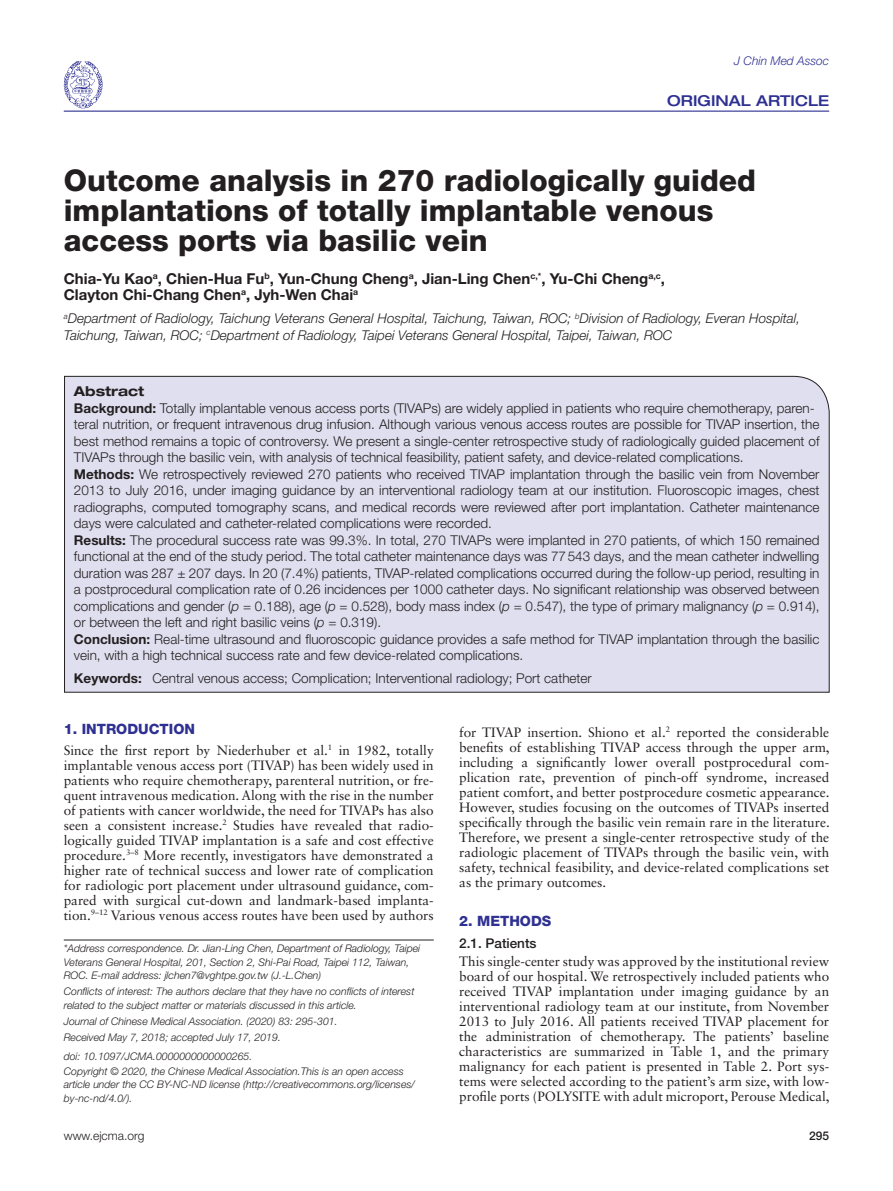
<style>
.page{position:relative;width:893px;height:1191px;background:#fff}
.page>*{position:absolute;margin:0;border:0;box-sizing:border-box;transform-origin:0 0}
.t1{font:800 30px/30px "Helvetica Neue LT Std";color:#231f20}
.t2{font:700 15px/16.5px "Helvetica Neue LT Std";color:#231f20}
.t3{font:500 expanded 15px "Helvetica Neue LT Std";color:#2e3092}
.t4{font:800 14.25px "Helvetica Neue LT Std";color:#2e3092}
.t5{font:13.5px/15px "Sabon LT Std";color:#231f20;text-align:justify}
.t6{font:300 13.5px/16.5px "Helvetica Neue LT Std";color:#231f20}
.t7{font:italic 300 13.5px/16.5px "Helvetica Neue LT Std";color:#231f20}
.t8{font:500 13.5px "Helvetica Neue LT Std";color:#231f20}
.t9{font:italic 300 12px "Helvetica Neue LT Std";color:#2e3092}
.t10{font:300 12px "Helvetica Neue LT Std";color:#231f20}
.t11{font:500 12px "Helvetica Neue LT Std";color:#231f20}
.t12{font:italic 300 10.5px/13.5px "Helvetica Neue LT Std";color:#231f20}
.s1{font-weight:700;font-stretch:expanded}
.s2{font-weight:700}
.s3{font-style:italic}
</style>
<div class="page">
<hr style="left:64px;top:111px;width:765px;height:1px;background:#2e3092">
<svg style="left:64px;top:61px;width:39px;height:47px"></svg>
<hr style="left:64px;top:939px;width:370px;height:1px;background:#231f20">
<div style="left:64px;top:375px;width:766px;height:318px;background:#e0dfef"></div>
<p class="t9" style="left:734px;top:54px;width:96px">J Chin Med Assoc</p>
<p class="t3" style="left:667px;top:91px;width:163px">ORIGINAL ARTICLE</p>
<h1 class="t1" style="left:64px;top:166px;width:694px">Outcome analysis in 270 radiologically guided implantations of totally implantable venous access ports via basilic vein</h1>
<p class="t2" style="left:64px;top:270px;width:603px">Chia-Yu Kao<sup>a</sup>, Chien-Hua Fu<sup>b</sup>, Yun-Chung Cheng<sup>a</sup>, Jian-Ling Chen<sup>c,*</sup>, Yu-Chi Cheng<sup>a,c</sup>,<br>Clayton Chi-Chang Chen<sup>a</sup>, Jyh-Wen Chai<sup>a</sup></p>
<p class="t7" style="left:64px;top:310px;width:738px"><sup>a</sup>Department of Radiology, Taichung Veterans General Hospital, Taichung, Taiwan, ROC; <sup>b</sup>Division of Radiology, Everan Hospital,<br>Taichung, Taiwan, ROC; <sup>c</sup>Department of Radiology, Taipei Veterans General Hospital, Taipei, Taiwan, ROC</p>
<p class="t6" style="left:74px;top:383px;width:747px"><span class="s1">Abstract<br></span><span class="s2">Background:</span> Totally implantable venous access ports (TIVAPs) are widely applied in patients who require chemotherapy, paren&shy;teral nutrition, or frequent intravenous drug infusion. Although various venous access routes are possible for TIVAP insertion, the best method remains a topic of controversy. We present a single-center retrospective study of radiologically guided placement of TIVAPs through the basilic vein, with analysis of technical feasibility, patient safety, and device-related complications.<br><span class="s2">Methods:</span> We retrospectively reviewed 270 patients who received TIVAP implantation through the basilic vein from November 2013 to July 2016, under imaging guidance by an interventional radiology team at our institution. Fluoroscopic images, chest radiographs, computed tomography scans, and medical records were reviewed after port implantation. Catheter maintenance days were calculated and catheter-related complications were recorded.<br><span class="s2">Results:</span> The procedural success rate was 99.3%. In total, 270 TIVAPs were implanted in 270 patients, of which 150 remained functional at the end of the study period. The total catheter maintenance days was 77543 days, and the mean catheter indwelling duration was 287 ± 207 days. In 20 (7.4%) patients, TIVAP-related complications occurred during the follow-up period, resulting in a postprocedural complication rate of 0.26 incidences per 1000 catheter days. No significant relationship was observed between complications and gender (<span class="s3">p</span> = 0.188), age (<span class="s3">p</span> = 0.528), body mass index (<span class="s3">p</span> = 0.547), the type of primary malignancy (<span class="s3">p</span> = 0.914), or between the left and right basilic veins (<span class="s3">p</span> = 0.319).<br><span class="s2">Conclusion:</span> Real-time ultrasound and fluoroscopic guidance provides a safe method for TIVAP implantation through the basilic vein, with a high technical success rate and few device-related complications.</p>
<p class="t6" style="left:74px;top:669px;width:519px"><span class="s2">Keywords:</span> Central venous access; Complication; Interventional radiology; Port catheter</p>
<p class="t4" style="left:64px;top:720px;width:133px">1. INTRODUCTION</p>
<p class="t5" style="left:64px;top:742px;width:371px">Since the first report by Niederhuber et al.<sup>1</sup> in 1982, totally implantable venous access port (TIVAP) has been widely used in patients who require chemotherapy, parenteral nutrition, or fre&shy;quent intravenous medication. Along with the rise in the number of patients with cancer worldwide, the need for TIVAPs has also seen a consistent increase.<sup>2</sup> Studies have revealed that radio&shy;logically guided TIVAP implantation is a safe and cost effective procedure.<sup>3–8</sup> More recently, investigators have demonstrated a higher rate of technical success and lower rate of complication for radiologic port placement under ultrasound guidance, com&shy;pared with surgical cut-down and landmark-based implanta&shy;tion.<sup>9–12</sup> Various venous access routes have been used by authors</p>
<p class="t12" style="left:64px;top:941px;width:358px">*Address correspondence. Dr. Jian-Ling Chen, Department of Radiology, Taipei<br>Veterans General Hospital, 201, Section 2, Shi-Pai Road, Taipei 112, Taiwan,<br>ROC. E-mail address: jlchen7@vghtpe.gov.tw (J.-L.Chen)</p>
<p class="t12" style="left:64px;top:984px;width:352px">Conflicts of interest: The authors declare that they have no conflicts of interest related to the subject matter or materials discussed in this article.</p>
<p class="t12" style="left:64px;top:1013px;width:275px;line-height:15.9px">Journal of Chinese Medical Association. (2020) 83: 295-301.<br>Received May 7, 2018; accepted July 17, 2019.</p>
<p class="t12" style="left:64px;top:1048px;width:342px;line-height:15px">doi: 10.1097/JCMA.0000000000000265.<br>Copyright © 2020, the Chinese Medical Association.This is an open access</p>
<p class="t12" style="left:64px;top:1077px;width:353px">article under the CC BY-NC-ND license (http://creativecommons.org/licenses/ by-nc-nd/4.0/).</p>
<p class="t5" style="left:459px;top:724px;width:372px">for TIVAP insertion. Shiono et al.<sup>2</sup> reported the considerable benefits of establishing TIVAP access through the upper arm, including a significantly lower overall postprocedural com&shy;plication rate, prevention of pinch-off syndrome, increased patient comfort, and better postprocedure cosmetic appearance.<br>However, studies focusing on the outcomes of TIVAPs inserted specifically through the basilic vein remain rare in the literature.<br>Therefore, we present a single-center retrospective study of the radiologic placement of TIVAPs through the basilic vein, with safety, technical feasibility, and device-related complications set as the primary outcomes.</p>
<p class="t4" style="left:459px;top:912px;width:94px">2. METHODS</p>
<p class="t8" style="left:459px;top:935px;width:79px">2.1. Patients</p>
<p class="t5" style="left:459px;top:954px;width:372px">This single-center study was approved by the institutional review board of our hospital. We retrospectively included patients who received TIVAP implantation under imaging guidance by an interventional radiology team at our institute, from November 2013 to July 2016. All patients received TIVAP placement for the administration of chemotherapy. The patients’ baseline characteristics are summarized in Table 1, and the primary malignancy for each patient is presented in Table 2. Port sys&shy;tems were selected according to the patient’s arm size, with low&shy;profile ports (POLYSITE with adult microport, Perouse Medical,</p>
<p class="t10" style="left:64px;top:1128px;width:82px">www.ejcma.org</p>
<p class="t11" style="left:809px;top:1128px;width:22px">295</p>
</div>
